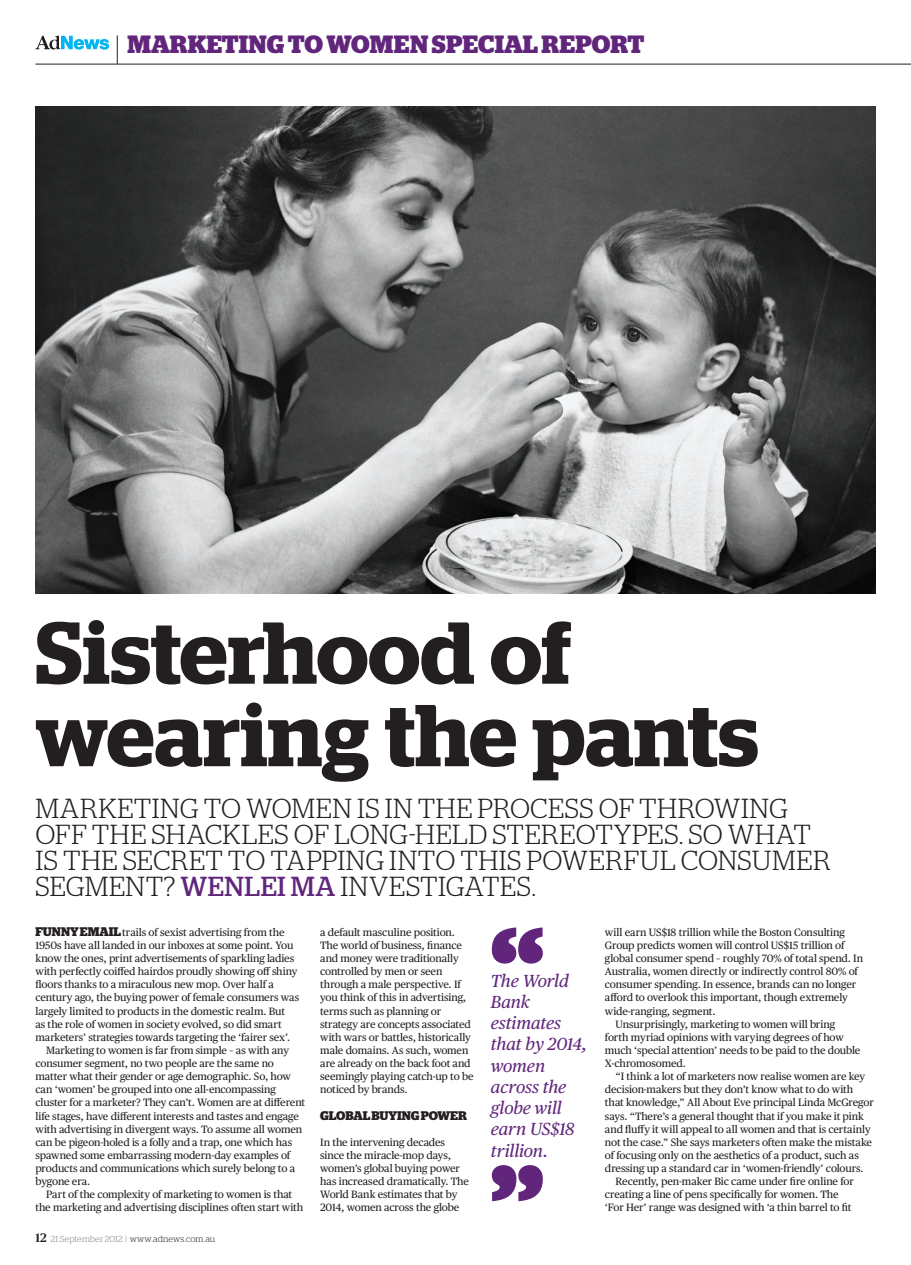
<style>
.page{position:relative;width:911px;height:1265px;background:#fff}
.page>*{position:absolute;margin:0;border:0;box-sizing:border-box;transform-origin:0 0}
.headline{font:600 87.5px/82.5px "Stag";color:#231f20}
.intro{font:300 27.5px/26.2px "Stag";letter-spacing:.015em;color:#231f20}
.strap{font:700 25px "Stag";color:#61267c}
.pull_quote_small{font:italic 17.5px/21.2px "Publico Text";letter-spacing:-.01em;color:#61267c}
.body{font:700 12.5px "Stag";letter-spacing:-.015em;color:#231f20}
.body-2{font:10.62px/13.1px "Publico Text";letter-spacing:-.01em;color:#231f20}
.first_paragraph{font:10.62px/13.1px "Publico Text";letter-spacing:-.01em;color:#231f20}
.folio{font:300 8.75px "Stag";letter-spacing:.01em;color:#231f20}
.s1{font-weight:400;color:#61267c}
.s2{font-family:"Stag";font-weight:700;font-size:12.5px}
.s3{font-family:"Publico Headline";font-weight:500;font-size:12.5px}
.s4{color:#808285}
</style>
<div class="page">
<img style="left:35px;top:106px;width:840px;height:488px">
<svg style="left:35px;top:35px;width:74px;height:15px"></svg>
<hr style="left:35px;top:64px;width:876px;height:1px;background:#231f20">
<svg style="left:117px;top:35px;width:1px;height:29px"></svg>
<svg style="left:492px;top:927px;width:51px;height:37px"></svg>
<svg style="left:492px;top:1165px;width:51px;height:36px"></svg>
<p class="strap" style="left:128px;top:29px;width:518px">MARKETING TO WOMEN SPECIAL REPORT</p>
<p class="headline" style="left:35px;top:611px;width:724px">Sisterhood of wearing the pants</p>
<p class="intro" style="left:35px;top:794px;width:796px">MARKETING TO WOMEN IS IN THE PROCESS OF THROWING OFF THE SHACKLES OF LONG-HELD STEREOTYPES. SO WHAT IS THE SECRET TO TAPPING INTO THIS POWERFUL CONSUMER SEGMENT? <span class="s1">WENLEI MA</span> INVESTIGATES.</p>
<p class="first_paragraph" style="left:35px;top:925px;width:265px"><span class="s2">FUNNY EMAIL</span> trails of sexist advertising from the 1950s have all landed in our inboxes at some point. You know the ones, print advertisements of sparkling ladies with perfectly coiffed hairdos proudly showing off shiny floors thanks to a miraculous new mop. Over half a century ago, the buying power of female consumers was largely limited to products in the domestic realm. But<br>as the role of women in society evolved, so did smart marketers’ strategies towards targeting the ‘fairer sex’.</p>
<p class="body-2" style="left:35px;top:1043px;width:271px;text-indent:11px">Marketing to women is far from simple – as with any consumer segment, no two people are the same no matter what their gender or age demographic. So, how can ‘women’ be grouped into one all-encompassing cluster for a marketer? They can’t. Women are at different life stages, have different interests and tastes and engage with advertising in divergent ways. To assume all women can be pigeon-holed is a folly and a trap, one which has spawned some embarrassing modern-day examples of products and communications which surely belong to a bygone era.</p>
<p class="body-2" style="left:35px;top:1187px;width:269px;text-align:center">Part of the complexity of marketing to women is that<br>the marketing and advertising disciplines often start with</p>
<p class="folio" style="left:35px;top:1234px;width:181px"><span class="s3">12</span> <span class="s4">21 September 2012 |</span> www.adnews.com.au</p>
<p class="body-2" style="left:320px;top:925px;width:155px">a default masculine position.<br>The world of business, finance and money were traditionally controlled by men or seen through a male perspective. If you think of this in advertising, terms such as planning or strategy are concepts associated with wars or battles, historically male domains. As such, women are already on the back foot and seemingly playing catch-up to be noticed by brands.</p>
<p class="body" style="left:320px;top:1108px;width:148px">GLOBAL BUYING POWER</p>
<p class="body-2" style="left:320px;top:1135px;width:150px">In the intervening decades since the miracle-mop days, women’s global buying power has increased dramatically. The<br>World Bank estimates that by<br>2014, women across the globe</p>
<p class="pull_quote_small" style="left:491px;top:969px;width:98px">The World<br>Bank estimates that by 2014, women across the globe will earn US$18 trillion.</p>
<p class="body-2" style="left:605px;top:925px;width:260px">will earn US$18 trillion while the Boston Consulting Group predicts women will control US$15 trillion of global consumer spend – roughly 70% of total spend. In Australia, women directly or indirectly control 80% of consumer spending. In essence, brands can no longer afford to overlook this important, though extremely wide-ranging, segment.</p>
<p class="body-2" style="left:605px;top:1017px;width:257px;text-indent:11px">Unsurprisingly, marketing to women will bring forth myriad opinions with varying degrees of how much ‘special attention’ needs to be paid to the double X-chromosomed.</p>
<p class="body-2" style="left:605px;top:1069px;width:270px;text-indent:11px">“I think a lot of marketers now realise women are key decision-makers but they don’t know what to do with that knowledge,” All About Eve principal Linda McGregor says. “There’s a general thought that if you make it pink and fluffy it will appeal to all women and that is certainly not the case.” She says marketers often make the mistake of focusing only on the aesthetics of a product, such as dressing up a standard car in ‘women-friendly’ colours.</p>
<p class="body-2" style="left:605px;top:1174px;width:250px;text-indent:11px">Recently, pen-maker Bic came under fire online for creating a line of pens specifically for women. The ‘For Her’ range was designed with ‘a thin barrel to fit</p>
</div>
